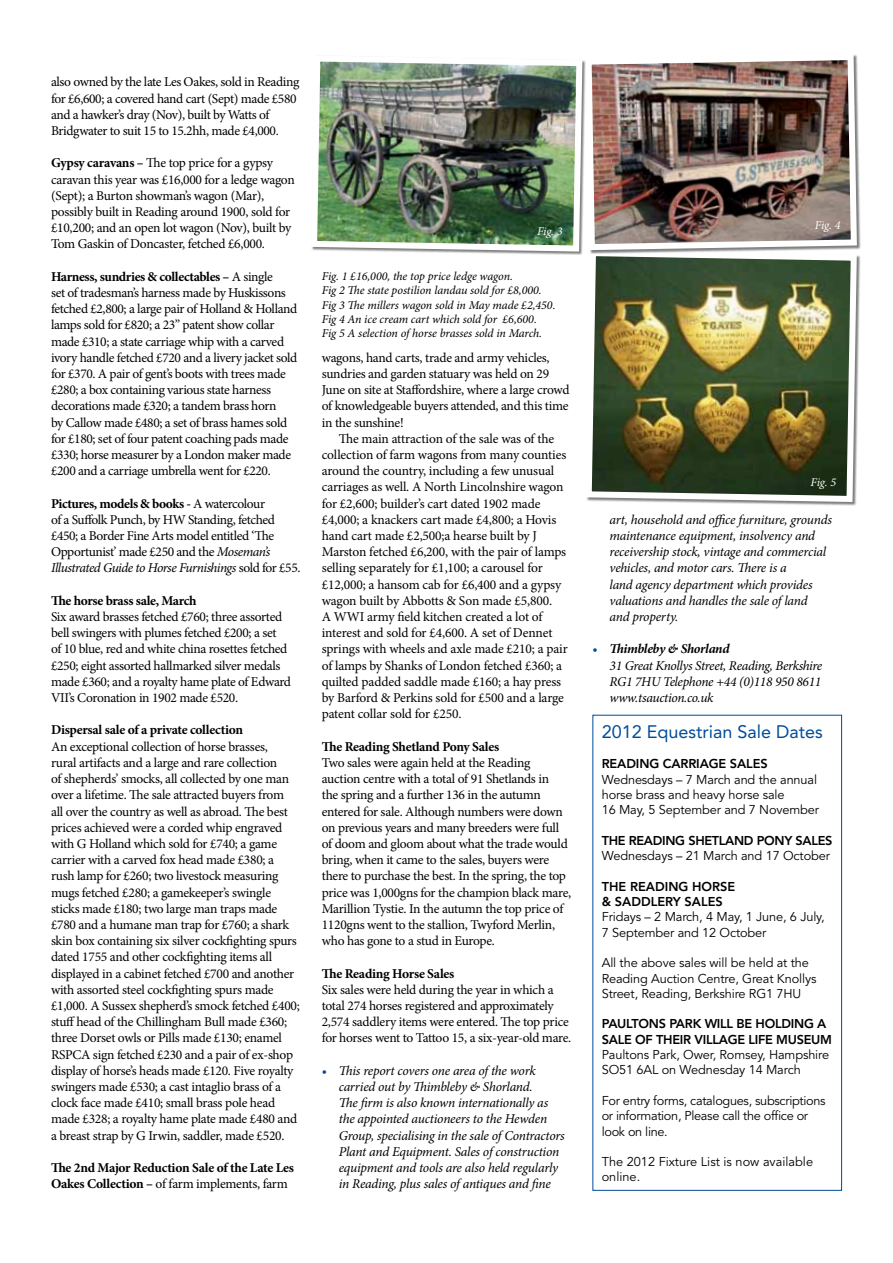
<style>
.page{position:relative;width:893px;height:1263px;background:#fff}
.page>*{position:absolute;margin:0;border:0;box-sizing:border-box;transform-origin:0 0}
.t1{font:18px "Avenir LT Std";color:#004c9a}
.t2{font:13.5px/16.2px "Minion Pro";letter-spacing:-.025em;color:#000}
.t3{font:italic 13.5px/16.2px "Minion Pro";letter-spacing:-.02em;color:#000}
.t4{font:700 13.5px/16.2px "Minion Pro";letter-spacing:-.02em;color:#000}
.t5{font:12.75px/15.3px "Avenir LT Std";letter-spacing:-.01em;color:#000}
.t6{font:800 12.75px/15.3px "Avenir LT Std";letter-spacing:-.02em;color:#000}
.t7{font:800 12.75px/15.3px "Avenir LT Std";color:#000}
.t8{font:italic 12px/14.4px "Minion Pro";letter-spacing:-.01em;color:#000}
.t9{font:italic 12px "Minion Pro";color:#fff}
.s1{font-weight:700}
.s2{font-style:italic}
.s3{font-weight:400}
.s4{font-style:normal;color:#004c9a}
</style>
<div class="page">
<img style="left:586px;top:255px;width:274px;height:250px">
<div style="left:592px;top:715px;width:250px;height:476px;border:1px solid #004c9a"></div>
<img style="left:590px;top:55px;width:270px;height:198px">
<img style="left:311px;top:60px;width:274px;height:195px">
<p class="t2" style="left:51px;top:74px;width:250px">also owned by the late Les Oakes, sold in Reading for £6,600; a covered hand cart (Sept) made £580 and a hawker’s dray (Nov), built by Watts of Bridgwater to suit 15 to 15.2hh, made £4,000.</p>
<p class="t2" style="left:51px;top:155px;width:245px"><span class="s1">Gypsy caravans –</span> The top price for a gypsy caravan this year was £16,000 for a ledge wagon (Sept); a Burton showman’s wagon (Mar), possibly built in Reading around 1900, sold for £10,200; and an open lot wagon (Nov), built by Tom Gaskin of Doncaster, fetched £6,000.</p>
<p class="t2" style="left:51px;top:268px;width:248px"><span class="s1">Harness, sundries &amp; collectables –</span> A single<br>set of tradesman’s harness made by Huskissons fetched £2,800; a large pair of Holland &amp; Holland lamps sold for £820; a 23” patent show collar made £310; a state carriage whip with a carved ivory handle fetched £720 and a livery jacket sold for £370. A pair of gent’s boots with trees made £280; a box containing various state harness decorations made £320; a tandem brass horn<br>by Callow made £480; a set of brass hames sold for £180; set of four patent coaching pads made £330; horse measurer by a London maker made £200 and a carriage umbrella went for £220.</p>
<p class="t2" style="left:51px;top:495px;width:251px"><span class="s1">Pictures, models &amp; books -</span> A watercolour<br>of a Suffolk Punch, by HW Standing, fetched £450; a Border Fine Arts model entitled ‘The Opportunist’ made £250 and the <span class="s2">Moseman’s Illustrated Guide to Horse Furnishings</span> sold for £55.</p>
<p class="t4" style="left:51px;top:592px;width:147px">The horse brass sale, March</p>
<p class="t2" style="left:51px;top:609px;width:242px">Six award brasses fetched £760; three assorted bell swingers with plumes fetched £200; a set<br>of 10 blue, red and white china rosettes fetched £250; eight assorted hallmarked silver medals made £360; and a royalty hame plate of Edward VII’s Coronation in 1902 made £520.</p>
<p class="t4" style="left:51px;top:722px;width:194px">Dispersal sale of a private collection</p>
<p class="t2" style="left:51px;top:738px;width:250px">An exceptional collection of horse brasses,<br>rural artifacts and a large and rare collection<br>of shepherds’ smocks, all collected by one man over a lifetime. The sale attracted buyers from<br>all over the country as well as abroad. The best prices achieved were a corded whip engraved with G Holland which sold for £740; a game carrier with a carved fox head made £380; a rush lamp for £260; two livestock measuring mugs fetched £280; a gamekeeper’s swingle sticks made £180; two large man traps made £780 and a humane man trap for £760; a shark skin box containing six silver cockfighting spurs dated 1755 and other cockfighting items all displayed in a cabinet fetched £700 and another with assorted steel cockfighting spurs made £1,000. A Sussex shepherd’s smock fetched £400; stuff head of the Chillingham Bull made £360; three Dorset owls or Pills made £130; enamel RSPCA sign fetched £230 and a pair of ex-shop display of horse’s heads made £120. Five royalty swingers made £530; a cast intaglio brass of a clock face made £410; small brass pole head made £328; a royalty hame plate made £480 and a breast strap by G Irwin, saddler, made £520.</p>
<p class="t4" style="left:51px;top:1159px;width:245px">The 2nd Major Reduction Sale of the Late Les<br>Oakes Collection – <span class="s3">of farm implements, farm</span></p>
<p class="t9" style="left:537px;top:222px;width:27px;rotate:1deg">Fig. 3</p>
<p class="t8" style="left:322px;top:269px;width:235px">Fig. 1 £16,000, the top price ledge wagon.<br>Fig 2 The state postilion landau sold for £8,000.<br>Fig 3 The millers wagon sold in May made £2,450.<br>Fig 4 An ice cream cart which sold for £6,600.<br>Fig 5 A selection of horse brasses sold in March.</p>
<p class="t2" style="left:322px;top:349px;width:249px">wagons, hand carts, trade and army vehicles, sundries and garden statuary was held on 29<br>June on site at Staffordshire, where a large crowd of knowledgeable buyers attended, and this time in the sunshine!</p>
<p class="t2" style="left:322px;top:430px;width:247px;text-indent:17px">The main attraction of the sale was of the collection of farm wagons from many counties around the country, including a few unusual carriages as well. A North Lincolnshire wagon for £2,600; builder’s cart dated 1902 made £4,000; a knackers cart made £4,800; a Hovis hand cart made £2,500;a hearse built by J Marston fetched £6,200, with the pair of lamps selling separately for £1,100; a carousel for £12,000; a hansom cab for £6,400 and a gypsy wagon built by Abbotts &amp; Son made £5,800.<br>A WWI army field kitchen created a lot of interest and sold for £4,600. A set of Dennet springs with wheels and axle made £210; a pair of lamps by Shanks of London fetched £360; a quilted padded saddle made £160; a hay press by Barford &amp; Perkins sold for £500 and a large patent collar sold for £250.</p>
<p class="t4" style="left:322px;top:738px;width:179px">The Reading Shetland Pony Sales</p>
<p class="t2" style="left:322px;top:754px;width:251px">Two sales were again held at the Reading auction centre with a total of 91 Shetlands in<br>the spring and a further 136 in the autumn entered for sale. Although numbers were down on previous years and many breeders were full of doom and gloom about what the trade would bring, when it came to the sales, buyers were there to purchase the best. In the spring, the top price was 1,000gns for the champion black mare, Marillion Tystie. In the autumn the top price of 1120gns went to the stallion, Twyford Merlin, who has gone to a stud in Europe.</p>
<p class="t4" style="left:322px;top:965px;width:134px">The Reading Horse Sales</p>
<p class="t2" style="left:322px;top:981px;width:251px">Six sales were held during the year in which a total 274 horses registered and approximately 2,574 saddlery items were entered. The top price for horses went to Tattoo 15, a six-year-old mare.</p>
<p class="t3" style="left:339px;top:1062px;width:228px;text-indent:-17px"><span class="s4">•</span> This report covers one area of the work carried out by Thimbleby &amp; Shorland.<br>The firm is also known internationally as the appointed auctioneers to the Hewden Group, specialising in the sale of Contractors Plant and Equipment. Sales of construction equipment and tools are also held regularly in Reading, plus sales of antiques and fine</p>
<p class="t9" style="left:815px;top:217px;width:27px;rotate:-1deg">Fig. 4</p>
<p class="t9" style="left:811px;top:474px;width:27px;rotate:1deg">Fig. 5</p>
<p class="t3" style="left:609px;top:511px;width:224px">art, household and office furniture, grounds maintenance equipment, insolvency and receivership stock, vintage and commercial vehicles, and motor cars. There is a<br>land agency department which provides valuations and handles the sale of land<br>and property.</p>
<p class="t3" style="left:609px;top:641px;width:214px;text-indent:-17px"><span class="s4">•</span> <span class="s1">Thimbleby &amp; Shorland<br></span>31 Great Knollys Street, Reading, Berkshire<br>RG1 7HU Telephone +44 (0)118 950 8611 www.tsauction.co.uk</p>
<h1 class="t1" style="left:602px;top:721px;width:223px">2012 Equestrian Sale Dates</h1>
<p class="t6" style="left:602px;top:756px;width:167px">READING CARRIAGE SALES</p>
<p class="t5" style="left:602px;top:772px;width:219px">Wednesdays – 7 March and the annual horse brass and heavy horse sale<br>16 May, 5 September and 7 November</p>
<p class="t6" style="left:602px;top:833px;width:232px">THE READING SHETLAND PONY SALES</p>
<p class="t5" style="left:602px;top:848px;width:230px">Wednesdays – 21 March and 17 October</p>
<p class="t7" style="left:602px;top:879px;width:135px">THE READING HORSE &amp; SADDLERY SALES</p>
<p class="t5" style="left:602px;top:910px;width:224px">Fridays – 2 March, 4 May, 1 June, 6 July,<br>7 September and 12 October</p>
<p class="t5" style="left:602px;top:955px;width:216px">All the above sales will be held at the<br>Reading Auction Centre, Great Knollys<br>Street, Reading, Berkshire RG1 7HU</p>
<p class="t6" style="left:602px;top:1016px;width:232px">PAULTONS PARK WILL BE HOLDING A<br>SALE OF THEIR VILLAGE LIFE MUSEUM</p>
<p class="t5" style="left:602px;top:1047px;width:229px">Paultons Park, Ower, Romsey, Hampshire<br>SO51 6AL on Wednesday 14 March</p>
<p class="t5" style="left:602px;top:1093px;width:225px">For entry forms, catalogues, subscriptions or information, Please call the office or look on line.</p>
<p class="t5" style="left:602px;top:1154px;width:213px">The 2012 Fixture List is now available online.</p>
</div>
